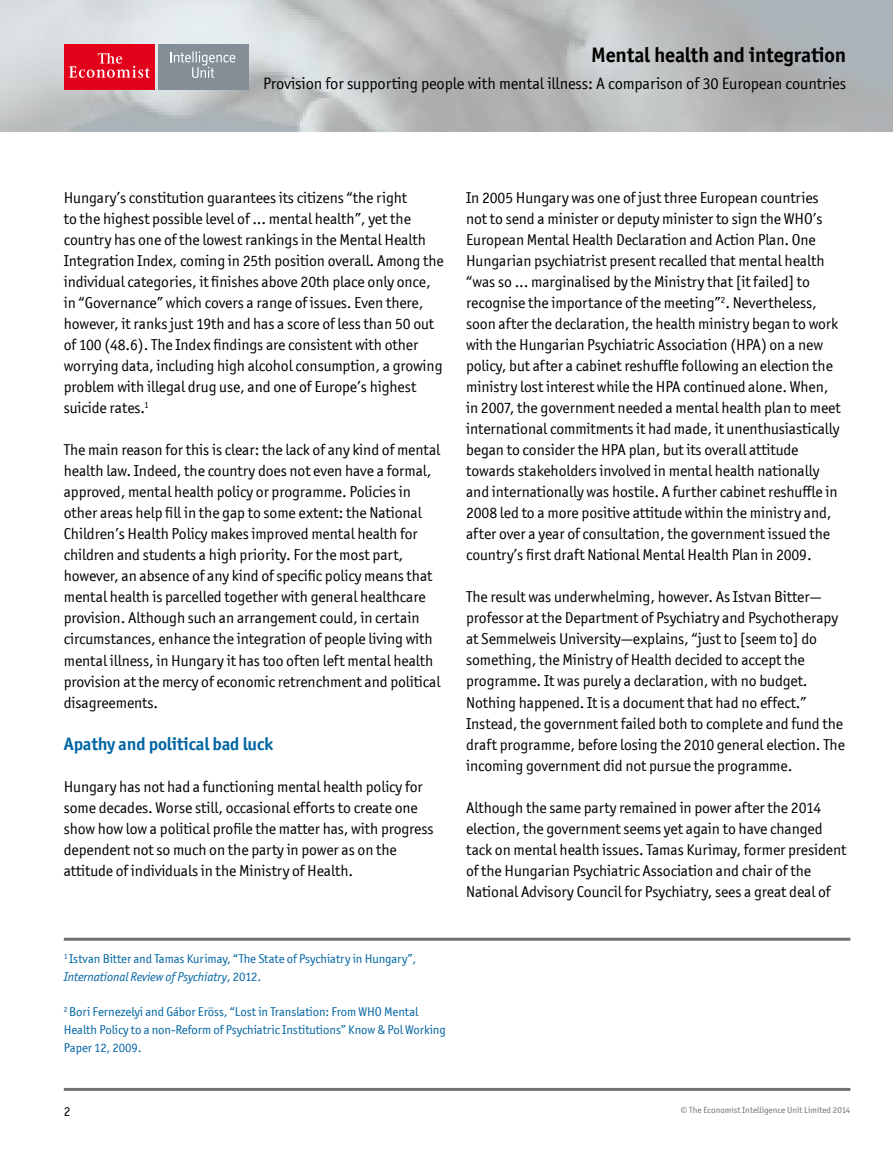
<style>
.page{position:relative;width:893px;height:1149px;background:#fff}
.page>*{position:absolute;margin:0;border:0;box-sizing:border-box;transform-origin:0 0}
.t1{font:700 21px "Officina San ITC";letter-spacing:-.01em;color:#000}
.t2{font:700 18px "Officina San ITC";letter-spacing:-.005em;color:#0065a3}
.t3{font:16.5px "Officina San ITC";letter-spacing:-.01em;color:#000}
.t4{font:15.75px/21px "Officina San ITC";letter-spacing:-.005em;color:#000}
.t5{font:13.5px "Officina San ITC";color:#000}
.t6{font:12.75px/18px "Officina San ITC";letter-spacing:-.005em;color:#0065a3}
.t7{font:9px "Officina San ITC";color:#707172}
.s1{font-style:italic}
</style>
<div class="page">
<img style="left:0;top:0;width:893px;height:131px">
<div style="left:64px;top:44px;width:90px;height:45px;background:#e2001a"></div>
<svg style="left:69px;top:53px;width:81px;height:25px"></svg>
<div style="left:158px;top:44px;width:90px;height:45px;background:#848e97"></div>
<svg style="left:170px;top:51px;width:65px;height:27px"></svg>
<hr style="left:64px;top:937px;width:786px;height:3px;background:#707172">
<hr style="left:64px;top:1087px;width:786px;height:3px;background:#707172">
<h1 class="t1" style="left:591px;top:42px;width:257px">Mental health and integration</h1>
<p class="t3" style="left:263px;top:74px;width:585px">Provision for supporting people with mental illness: A comparison of 30 European countries</p>
<p class="t4" style="left:64px;top:187px;width:381px">Hungary’s constitution guarantees its citizens “the right<br>to the highest possible level of ... mental health”, yet the country has one of the lowest rankings in the Mental Health Integration Index, coming in 25th position overall. Among the individual categories, it finishes above 20th place only once, in “Governance” which covers a range of issues. Even there, however, it ranks just 19th and has a score of less than 50 out of 100 (48.6). The Index findings are consistent with other worrying data, including high alcohol consumption, a growing problem with illegal drug use, and one of Europe’s highest suicide rates.<sup>1</sup></p>
<p class="t4" style="left:64px;top:439px;width:378px">The main reason for this is clear: the lack of any kind of mental health law. Indeed, the country does not even have a formal, approved, mental health policy or programme. Policies in other areas help fill in the gap to some extent: the National Children’s Health Policy makes improved mental health for children and students a high priority. For the most part, however, an absence of any kind of specific policy means that mental health is parcelled together with general healthcare provision. Although such an arrangement could, in certain circumstances, enhance the integration of people living with mental illness, in Hungary it has too often left mental health provision at the mercy of economic retrenchment and political disagreements.</p>
<p class="t2" style="left:64px;top:732px;width:211px">Apathy and political bad luck</p>
<p class="t4" style="left:64px;top:776px;width:371px">Hungary has not had a functioning mental health policy for some decades. Worse still, occasional efforts to create one show how low a political profile the matter has, with progress dependent not so much on the party in power as on the attitude of individuals in the Ministry of Health.</p>
<p class="t4" style="left:466px;top:187px;width:376px">In 2005 Hungary was one of just three European countries not to send a minister or deputy minister to sign the WHO’s European Mental Health Declaration and Action Plan. One Hungarian psychiatrist present recalled that mental health “was so ... marginalised by the Ministry that [it failed] to recognise the importance of the meeting”<sup>2</sup>. Nevertheless, soon after the declaration, the health ministry began to work with the Hungarian Psychiatric Association (HPA) on a new policy, but after a cabinet reshuffle following an election the ministry lost interest while the HPA continued alone. When, in 2007, the government needed a mental health plan to meet international commitments it had made, it unenthusiastically began to consider the HPA plan, but its overall attitude towards stakeholders involved in mental health nationally and internationally was hostile. A further cabinet reshuffle in 2008 led to a more positive attitude within the ministry and, after over a year of consultation, the government issued the country’s first draft National Mental Health Plan in 2009.</p>
<p class="t4" style="left:466px;top:586px;width:380px">The result was underwhelming, however. As Istvan Bitter— professor at the Department of Psychiatry and Psychotherapy at Semmelweis University—explains, “just to [seem to] do something, the Ministry of Health decided to accept the programme. It was purely a declaration, with no budget.<br>Nothing happened. It is a document that had no effect.” Instead, the government failed both to complete and fund the draft programme, before losing the 2010 general election. The incoming government did not pursue the programme.</p>
<p class="t4" style="left:466px;top:796px;width:382px">Although the same party remained in power after the 2014 election, the government seems yet again to have changed tack on mental health issues. Tamas Kurimay, former president of the Hungarian Psychiatric Association and chair of the National Advisory Council for Psychiatry, sees a great deal of</p>
<p class="t6" style="left:64px;top:949px;width:354px"><sup>1</sup> Istvan Bitter and Tamas Kurimay, “The State of Psychiatry in Hungary”,<br><span class="s1">International Review of Psychiatry</span>, 2012.</p>
<p class="t6" style="left:64px;top:1002px;width:384px"><sup>2</sup> Bori Fernezelyi and Gábor Eröss, “Lost in Translation: From WHO Mental<br>Health Policy to a non-Reform of Psychiatric Institutions” Know &amp; Pol Working<br>Paper 12, 2009.</p>
<p class="t5" style="left:64px;top:1103px;width:8px">2</p>
<p class="t7" style="left:681px;top:1104px;width:171px">© The Economist Intelligence Unit Limited 2014</p>
</div>
